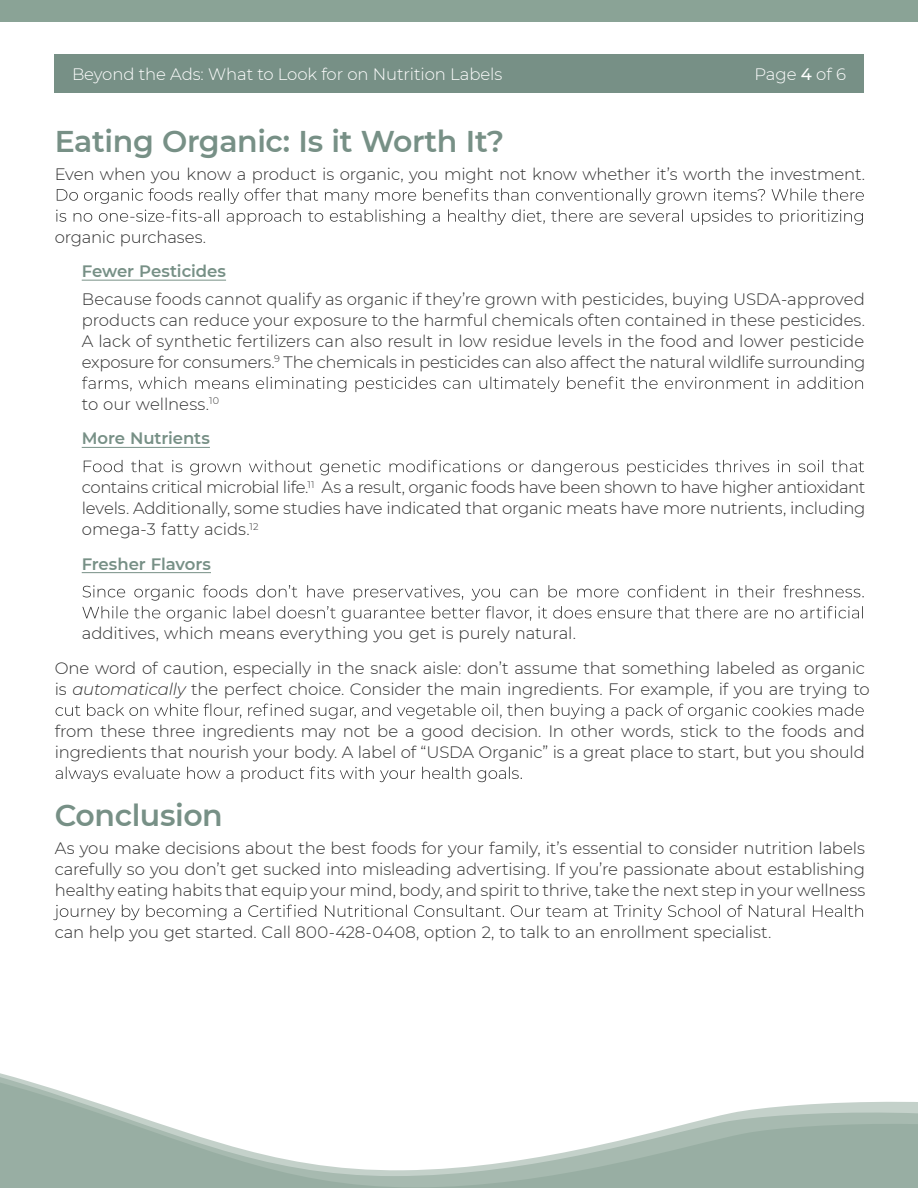
<style>
.page{position:relative;width:918px;height:1188px;background:#fff}
.page>*{position:absolute;margin:0;border:0;box-sizing:border-box;transform-origin:0 0}
.t1{font:600 30px "Montserrat";letter-spacing:-.015em;color:#779086}
.t2{font:300 16.5px/21px "Montserrat";letter-spacing:-.01em;color:#313131;text-align:justify}
.t3{font:300 16.5px "Montserrat";letter-spacing:-.005em;color:#fff}
.t4{font:600 16.5px "Montserrat";letter-spacing:-.005em;color:#779086}
.s1{font-weight:500}
.s2{font-weight:600;color:#779086}
.s3{font-style:italic}
</style>
<div class="page">
<div style="left:0;top:0;width:918px;height:22px;background:#8aa396"></div>
<div style="left:54px;top:54px;width:810px;height:39px;background:#779086"></div>
<svg style="left:0;top:1073px;width:918px;height:115px"></svg>
<hr style="left:82px;top:280px;width:144px;height:1px;background:#779086">
<hr style="left:82px;top:447px;width:128px;height:1px;background:#779086">
<hr style="left:82px;top:572px;width:129px;height:1px;background:#779086">
<svg style="left:56px;top:188px;width:808px;height:37px"></svg>
<svg style="left:82px;top:377px;width:781px;height:15px"></svg>
<svg style="left:84px;top:460px;width:780px;height:15px"></svg>
<svg style="left:82px;top:585px;width:782px;height:37px"></svg>
<svg style="left:56px;top:704px;width:808px;height:15px"></svg>
<svg style="left:56px;top:767px;width:466px;height:15px"></svg>
<svg style="left:53px;top:905px;width:810px;height:15px"></svg>
<p class="t3" style="left:72px;top:63px;width:432px">Beyond the Ads: What to Look for on Nutrition Labels</p>
<p class="t3" style="left:754px;top:63px;width:93px">Page <span class="s1">4</span> of 6</p>
<h1 class="t1" style="left:55px;top:120px;width:451px">Eating Organic: Is it Worth It?</h1>
<p class="t2" style="left:55px;top:163px;width:812px">Even when you know a product is organic, you might not know whether it’s worth the investment.</p>
<p class="t2" style="left:55px;top:226px;width:153px">organic purchases.</p>
<p class="t4" style="left:82px;top:260px;width:146px">Fewer Pesticides</p>
<p class="t2" style="left:82px;top:288px;width:785px">Because foods cannot qualify as organic if they’re grown with pesticides, buying USDA-approved products can reduce your exposure to the harmful chemicals often contained in these pesticides.<br>A lack of synthetic fertilizers can also result in low residue levels in the food and lower pesticide exposure for consumers.<sup>9</sup> The chemicals in pesticides can also affect the natural wildlife surrounding</p>
<p class="t2" style="left:82px;top:386px;width:139px;line-height:34.5px">to our wellness.<sup>10<br></sup><span class="s2">More Nutrients</span></p>
<p class="t2" style="left:82px;top:476px;width:785px">contains critical microbial life.<sup>11</sup> As a result, organic foods have been shown to have higher antioxidant levels. Additionally, some studies have indicated that organic meats have more nutrients, including omega-3 fatty acids.<sup>12</sup></p>
<p class="t4" style="left:82px;top:552px;width:131px">Fresher Flavors</p>
<p class="t2" style="left:55px;top:616px;width:812px;line-height:34.5px;text-indent:27px">additives, which means everything you get is purely natural.<br>One word of caution, especially in the snack aisle: don’t assume that something labeled as organic</p>
<p class="t2" style="left:55px;top:678px;width:816px">is <span class="s3">automatically</span> the perfect choice. Consider the main ingredients. For example, if you are trying to</p>
<p class="t2" style="left:55px;top:720px;width:812px">from these three ingredients may not be a good decision. In other words, stick to the foods and ingredients that nourish your body. A label of “USDA Organic” is a great place to start, but you should</p>
<h1 class="t1" style="left:55px;top:794px;width:170px">Conclusion</h1>
<p class="t2" style="left:55px;top:837px;width:812px">As you make decisions about the best foods for your family, it’s essential to consider nutrition labels carefully so you don’t get sucked into misleading advertising. If you’re passionate about establishing healthy eating habits that equip your mind, body, and spirit to thrive, take the next step in your wellness</p>
<p class="t2" style="left:55px;top:921px;width:718px">can help you get started. Call 800-428-0408, option 2, to talk to an enrollment specialist.</p>
</div>
